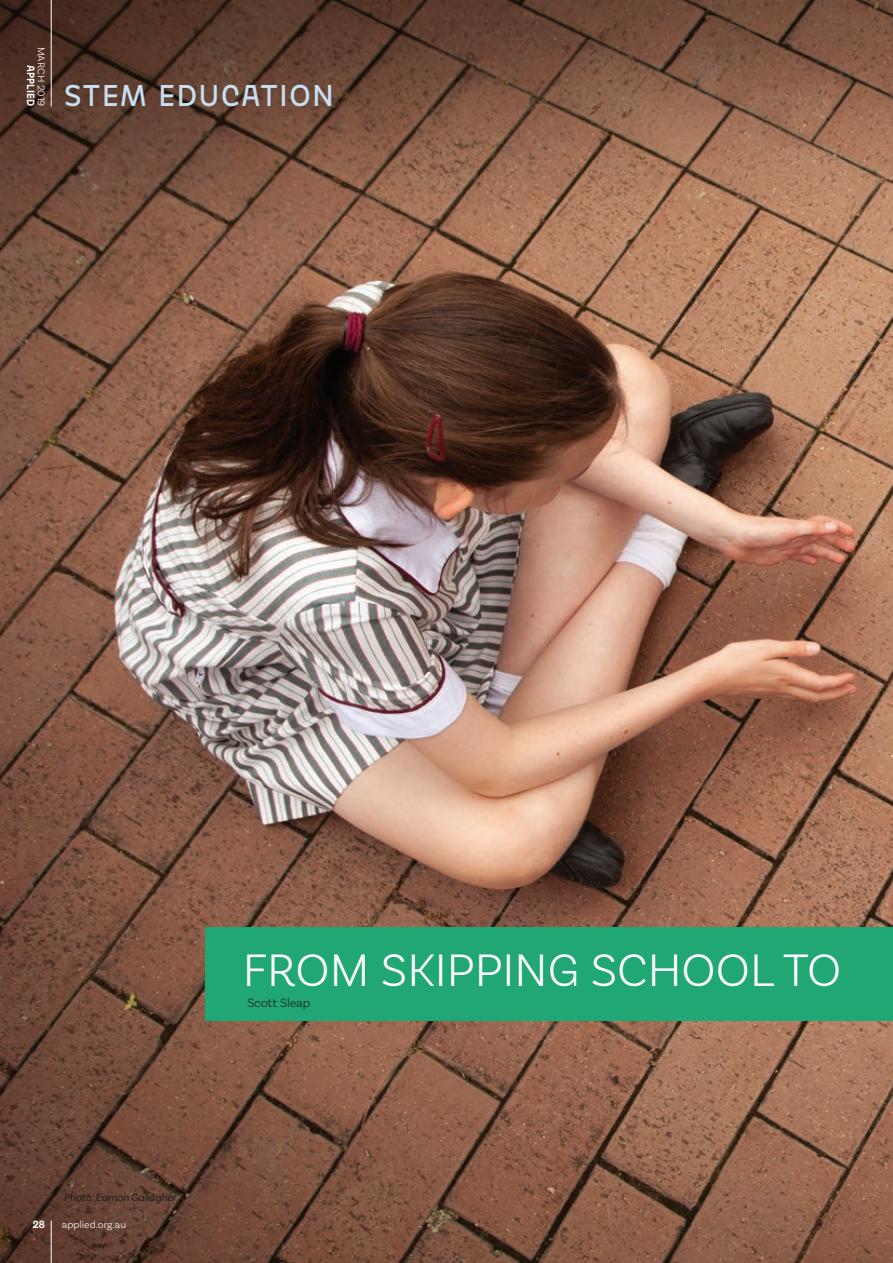
<style>
.page{position:relative;width:893px;height:1263px;background:#fff}
.page>*{position:absolute;margin:0;border:0;box-sizing:border-box;transform-origin:0 0}
.t1{font:300 48px "Basic Sans";color:#fff}
.t2{font:500 30px "Jaroslav";letter-spacing:.05em;color:#c7dff2}
.t3{font:300 12.75px "Basic Sans";letter-spacing:-.01em;color:#231f20}
.t4{font:italic 11.25px "Basic Sans";letter-spacing:-.02em;color:#231f20}
.t5{font:300 10.5px "Basic Sans";color:#fff}
.t6{font:600 10.5px "Jaroslav";color:#fff}
</style>
<div class="page">
<img style="left:0;top:0;width:893px;height:1263px">
<div style="left:206px;top:927px;width:687px;height:94px;background:#21a774"></div>
<hr style="left:892px;top:927px;width:1px;height:94px;background:#095760">
<hr style="left:51px;top:0;width:1px;height:106px;background:#fff">
<hr style="left:51px;top:1220px;width:1px;height:43px;background:#fff">
<p class="t5" style="left:48px;top:47px;width:61px;rotate:90deg">MARCH 2019</p>
<p class="t6" style="left:37px;top:65px;width:43px;rotate:90deg">APPLIED</p>
<h2 class="t2" style="left:64px;top:78px;width:272px">STEM EDUCATION</h2>
<h1 class="t1" style="left:243px;top:941px;width:600px">FROM SKIPPING SCHOOL TO</h1>
<p class="t3" style="left:247px;top:995px;width:64px">Scott Sleap</p>
<p class="t4" style="left:64px;top:1191px;width:114px">Photo: Eamon Gallagher</p>
<p class="t6" style="left:32px;top:1218px;width:15px">28</p>
<p class="t5" style="left:62px;top:1218px;width:66px">applied.org.au</p>
</div>
